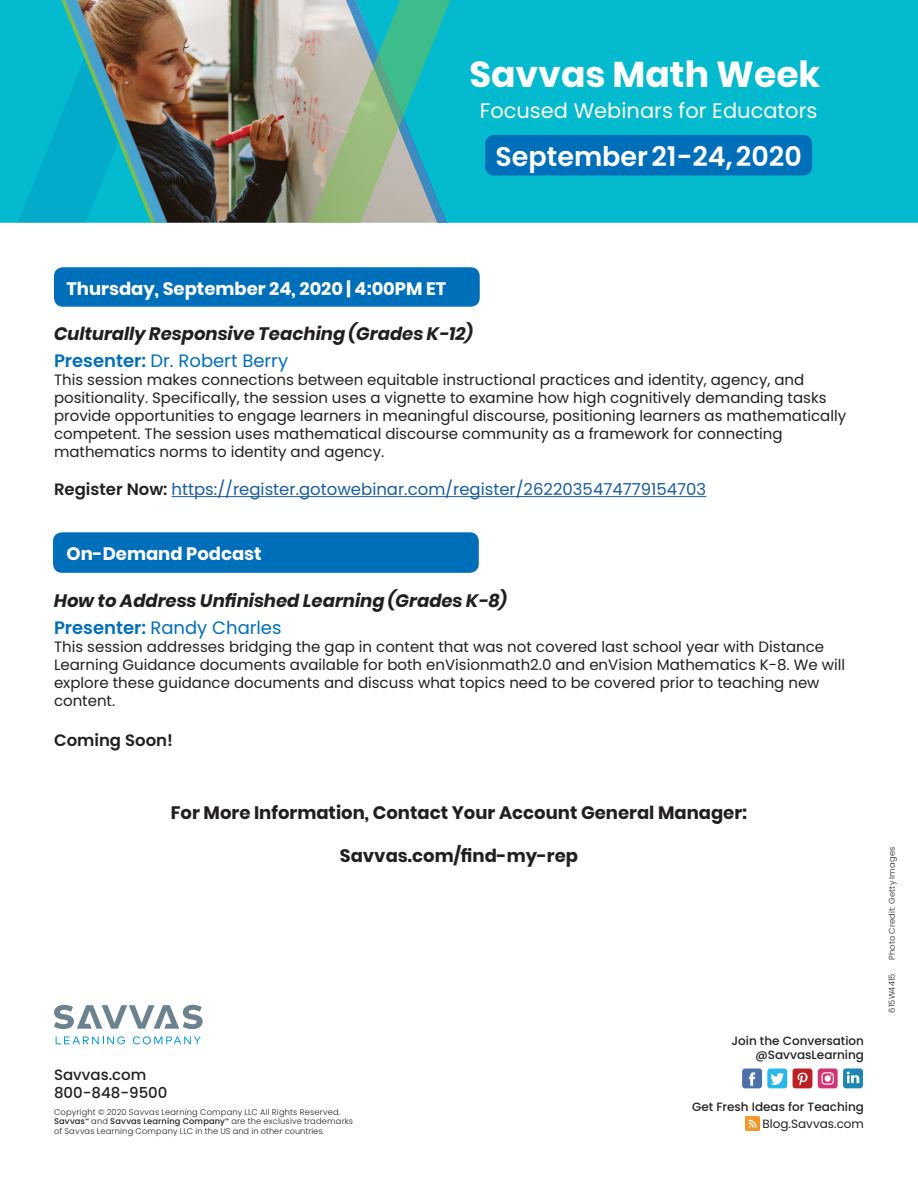
<style>
.page{position:relative;width:918px;height:1188px;background:#fff}
.page>*{position:absolute;margin:0;border:0;box-sizing:border-box;transform-origin:0 0}
.t1{font:700 36px "Poppins";color:#fff}
.t2{font:600 27px "Poppins";color:#fff}
.t3{font:21px "Poppins";color:#fff}
.t4{font:italic 700 18px "Poppins";color:#231f20}
.t5{font:700 18px "Poppins";color:#231f20}
.t6{font:700 18px "Poppins";color:#fff}
.t7{font:18px "Poppins";color:#006fba}
.t8{font:16.5px "Poppins";color:#175d9e}
.t9{font:600 16.5px "Poppins";color:#231f20}
.t10{font:15px/18px "Poppins";color:#231f20}
.t11{font:500 15px/18px "Poppins";color:#231f20}
.t12{font:500 12px/14.4px "Poppins";color:#231f20;text-align:right}
.t13{font:12px "Poppins";color:#231f20}
.t14{font:300 8.25px/9.9px "Poppins";letter-spacing:.02em;color:#231f20}
.s1{font-weight:600}
.s2{font-weight:600;color:#231f20}
.s3{font-weight:500}
</style>
<div class="page">
<svg style="left:742px;top:1068px;width:45px;height:20px"></svg>
<svg style="left:793px;top:1068px;width:19px;height:20px"></svg>
<svg style="left:818px;top:1068px;width:45px;height:20px"></svg>
<svg style="left:745px;top:1116px;width:14px;height:15px"></svg>
<svg style="left:54px;top:1005px;width:149px;height:24px"></svg>
<svg style="left:56px;top:1036px;width:69px;height:8px"></svg>
<svg style="left:133px;top:1036px;width:68px;height:8px"></svg>
<div style="left:464px;top:0;width:454px;height:223px;background:#03bace"></div>
<img style="left:188px;top:0;width:115px;height:223px">
<svg style="left:0;top:0;width:188px;height:223px;background:#309096"></svg>
<svg style="left:303px;top:0;width:161px;height:223px;background:#6fb7a9"></svg>
<div style="left:485px;top:135px;width:327px;height:41px;background:#006fba;border-radius:9px"></div>
<hr style="left:172px;top:496px;width:534px;height:1px;background:#175d9e">
<div style="left:54px;top:267px;width:426px;height:40px;background:#006fba;border-radius:9px"></div>
<div style="left:53px;top:532px;width:426px;height:41px;background:#006fba;border-radius:9px"></div>
<p class="t1" style="left:469px;top:54px;width:353px">Savvas Math Week</p>
<p class="t3" style="left:480px;top:99px;width:339px">Focused Webinars for Educators</p>
<p class="t2" style="left:495px;top:141px;width:308px">September 21-24, 2020</p>
<p class="t6" style="left:67px;top:278px;width:381px">Thursday, September 24, 2020 | 4:00PM ET</p>
<p class="t4" style="left:54px;top:323px;width:421px">Culturally Responsive Teaching (Grades K-12)</p>
<p class="t7" style="left:54px;top:350px;width:236px"><span class="s1">Presenter:</span> Dr. Robert Berry</p>
<p class="t10" style="left:54px;top:371px;width:794px">This session makes connections between equitable instructional practices and identity, agency, and positionality. Specifically, the session uses a vignette to examine how high cognitively demanding tasks provide opportunities to engage learners in meaningful discourse, positioning learners as mathematically competent. The session uses mathematical discourse community as a framework for connecting mathematics norms to identity and agency.</p>
<p class="t8" style="left:54px;top:480px;width:654px"><span class="s2">Register Now:</span> https://register.gotowebinar.com/register/2622035474779154703</p>
<p class="t6" style="left:67px;top:543px;width:197px">On-Demand Podcast</p>
<p class="t4" style="left:54px;top:591px;width:454px">How to Address Unfinished Learning (Grades K-8)</p>
<p class="t7" style="left:54px;top:618px;width:229px"><span class="s1">Presenter:</span> Randy Charles</p>
<p class="t10" style="left:54px;top:638px;width:793px">This session addresses bridging the gap in content that was not covered last school year with Distance Learning Guidance documents available for both enVisionmath2.0 and enVision Mathematics K-8. We will explore these guidance documents and discuss what topics need to be covered prior to teaching new content.</p>
<p class="t9" style="left:54px;top:731px;width:120px">Coming Soon!</p>
<p class="t5" style="left:171px;top:802px;width:578px">For More Information, Contact Your Account General Manager:</p>
<p class="t5" style="left:340px;top:845px;width:240px">Savvas.com/find-my-rep</p>
<p class="t11" style="left:54px;top:1066px;width:115px">Savvas.com<br>800-848-9500</p>
<p class="t14" style="left:54px;top:1107px;width:301px">Copyright © 2020 Savvas Learning Company LLC All Rights Reserved.<br><span class="s3">Savvas</span><sup>™</sup> and <span class="s3">Savvas Learning Company</span><sup>™</sup> are the exclusive trademarks of Savvas Learning Company LLC in the US and in other countries.</p>
<p class="t12" style="left:731px;top:1034px;width:134px">Join the Conversation @SavvasLearning</p>
<p class="t12" style="left:692px;top:1099px;width:173px">Get Fresh Ideas for Teaching</p>
<p class="t13" style="left:763px;top:1117px;width:103px">Blog.Savvas.com</p>
<p class="t14" style="left:887px;top:960px;width:115px;rotate:-90deg">Photo Credit: Getty Images</p>
<p class="t14" style="left:887px;top:1012px;width:40px;rotate:-90deg">615W4415</p>
</div>
